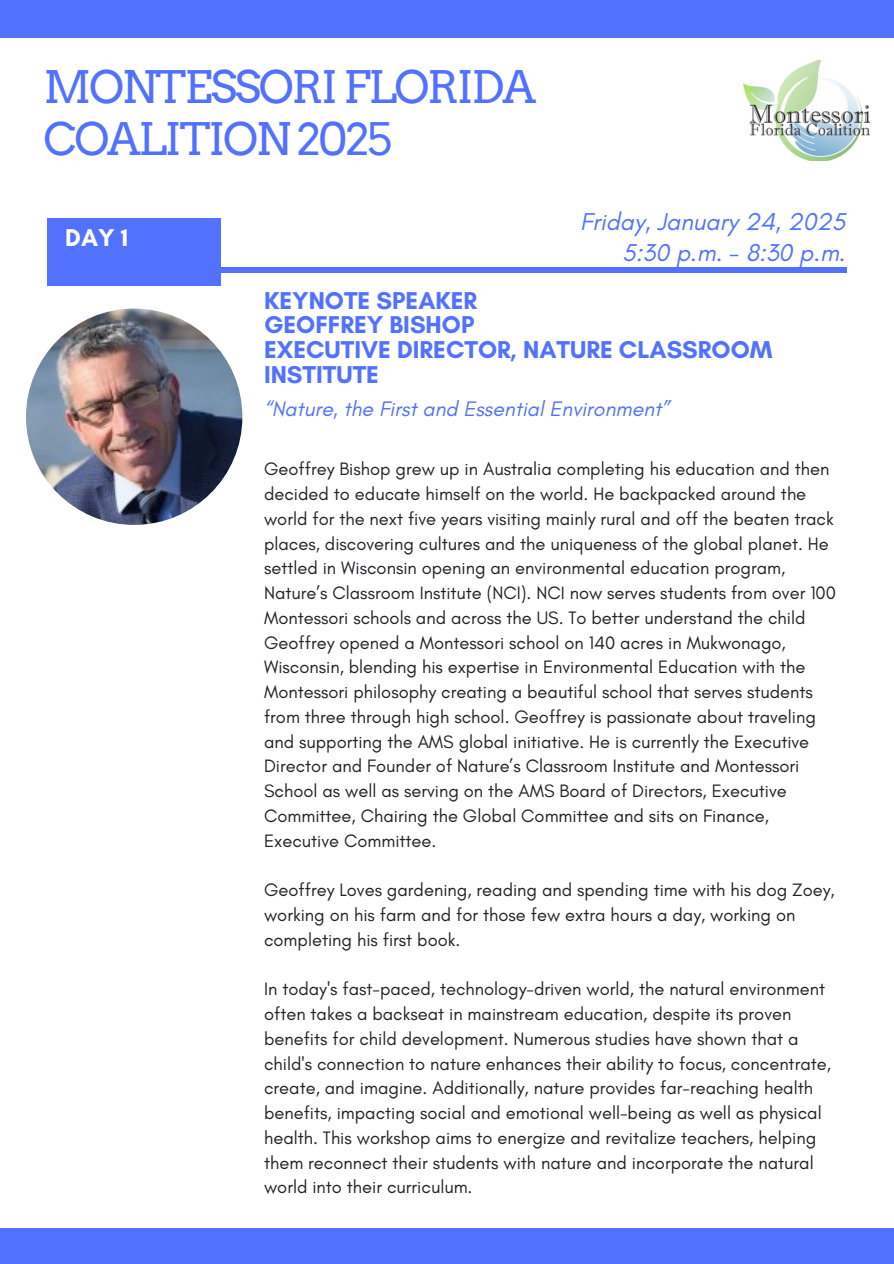
<style>
.page{position:relative;width:894px;height:1264px;background:#fff}
.page>*{position:absolute;margin:0;border:0;box-sizing:border-box;transform-origin:0 0}
.t1{font:44.85px/51.8px "Arvo";letter-spacing:-.05em;color:#5271ff}
.t2{font:700 24.75px/24.8px "Glacial Indifference";color:#5271ff}
.t3{font:italic 24.75px/31.5px "Glacial Indifference";color:#5271ff;text-align:right}
.t4{font:700 24.75px "Glacial Indifference";color:#fff}
.t5{font:italic 21.3px "Glacial Indifference";color:#5271ff}
.t6{font:18.3px/24.8px "Glacial Indifference";color:#212227}
</style>
<div class="page">
<div style="left:48px;top:268px;width:798px;height:5px;background:#5271ff"></div>
<div style="left:47px;top:219px;width:174px;height:67px;background:#5271ff"></div>
<img style="left:743px;top:61px;width:126px;height:99px">
<div style="left:0;top:1228px;width:893px;height:35px;background:#5271ff"></div>
<div style="left:0;top:0;width:893px;height:38px;background:#5271ff"></div>
<img style="left:26px;top:308px;width:216px;height:217px;border-radius:50%">
<h4 class="t1" style="left:44px;top:61px;width:494px">MONTESSORI FLORIDA<br>COALITION 2025</h4>
<p class="t4" style="left:65px;top:223px;width:65px">DAY 1</p>
<p class="t3" style="left:580px;top:205px;width:267px">Friday, January 24, 2025<br>5:30 p.m. - 8:30 p.m.</p>
<h1 class="t2" style="left:264px;top:288px;width:510px">KEYNOTE SPEAKER<br>GEOFFREY BISHOP<br>EXECUTIVE DIRECTOR, NATURE CLASSROOM<br>INSTITUTE</h1>
<p class="t5" style="left:264px;top:395px;width:406px">“Nature, the First and Essential Environment”</p>
<h2 class="t6" style="left:264px;top:456px;width:573px">Geoffrey Bishop grew up in Australia completing his education and then decided to educate himself on the world. He backpacked around the world for the next five years visiting mainly rural and off the beaten track places, discovering cultures and the uniqueness of the global planet. He settled in Wisconsin opening an environmental education program, Nature’s Classroom Institute (NCI). NCI now serves students from over 100<br>Montessori schools and across the US. To better understand the child Geoffrey opened a Montessori school on 140 acres in Mukwonago, Wisconsin, blending his expertise in Environmental Education with the Montessori philosophy creating a beautiful school that serves students from three through high school. Geoffrey is passionate about traveling and supporting the AMS global initiative. He is currently the Executive Director and Founder of Nature’s Classroom Institute and Montessori School as well as serving on the AMS Board of Directors, Executive Committee, Chairing the Global Committee and sits on Finance, Executive Committee.</h2>
<h3 class="t6" style="left:264px;top:877px;width:572px">Geoffrey Loves gardening, reading and spending time with his dog Zoey, working on his farm and for those few extra hours a day, working on completing his first book.</h3>
<p class="t6" style="left:264px;top:976px;width:568px">In today's fast-paced, technology-driven world, the natural environment often takes a backseat in mainstream education, despite its proven benefits for child development. Numerous studies have shown that a child's connection to nature enhances their ability to focus, concentrate, create, and imagine. Additionally, nature provides far-reaching health benefits, impacting social and emotional well-being as well as physical health. This workshop aims to energize and revitalize teachers, helping them reconnect their students with nature and incorporate the natural world into their curriculum.</p>
</div>
